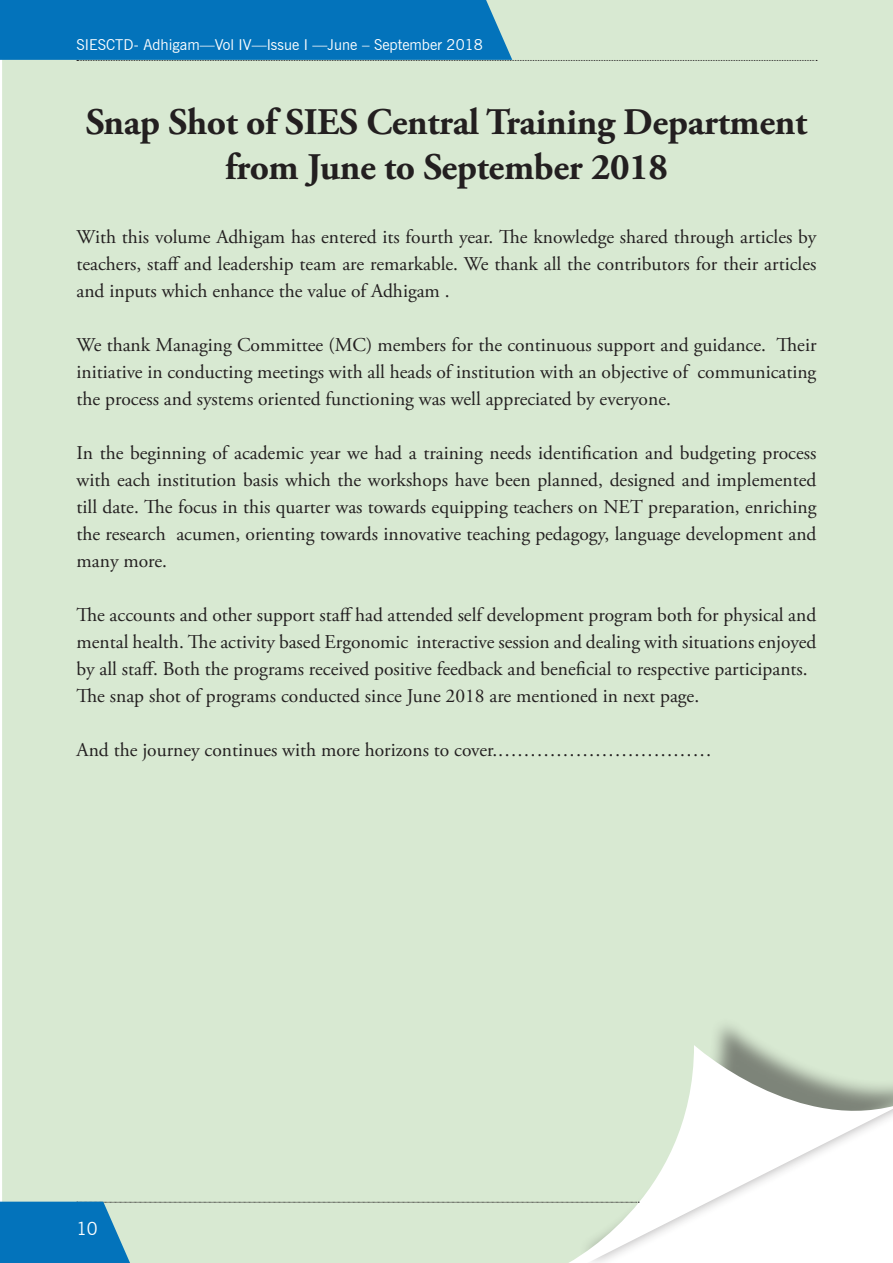
<style>
.page{position:relative;width:893px;height:1263px;background:#fff}
.page>*{position:absolute;margin:0;border:0;box-sizing:border-box;transform-origin:0 0}
.t1{font:700 37.5px/45px "Adobe Garamond Pro";letter-spacing:-.01em;color:#231f20;text-align:center}
.t2{font:19.5px/27px "Adobe Garamond Pro";color:#231f20;text-align:justify}
.t3{font:18px "News Gothic BT";color:#fff}
.t4{font:15px "News Gothic BT";color:#fff}
</style>
<div class="page">
<div style="left:2px;top:0;width:891px;height:1202px;background:#d8e9d2"></div>
<div style="left:578px;top:1016px;width:315px;height:247px;background:#d8e9d2"></div>
<svg style="left:562px;top:1045px;width:331px;height:218px;fill:#fff"></svg>
<svg style="left:0;top:0;width:817px;height:61px;background:#57a0c2"></svg>
<svg style="left:0;top:1202px;width:639px;height:61px;background:#afd2ce"></svg>
<p class="t4" style="left:77px;top:36px;width:408px">SIESCTD- Adhigam—Vol IV—Issue I —June – September 2018</p>
<p class="t1" style="left:86px;top:101px;width:723px">Snap Shot of SIES Central Training Department from June to September 2018</p>
<p class="t2" style="left:77px;top:224px;width:741px">With this volume Adhigam has entered its fourth year. The knowledge shared through articles by teachers, staff and leadership team are remarkable. We thank all the contributors for their articles and inputs which enhance the value of Adhigam .</p>
<p class="t2" style="left:77px;top:332px;width:741px">We thank Managing Committee (MC) members for the continuous support and guidance. Their initiative in conducting meetings with all heads of institution with an objective of communicating the process and systems oriented functioning was well appreciated by everyone.</p>
<p class="t2" style="left:77px;top:440px;width:741px">In the beginning of academic year we had a training needs identification and budgeting process with each institution basis which the workshops have been planned, designed and implemented till date. The focus in this quarter was towards equipping teachers on NET preparation, enriching the research acumen, orienting towards innovative teaching pedagogy, language development and many more.</p>
<p class="t2" style="left:77px;top:602px;width:741px">The accounts and other support staff had attended self development program both for physical and mental health. The activity based Ergonomic interactive session and dealing with situations enjoyed by all staff. Both the programs received positive feedback and beneficial to respective participants.</p>
<p class="t2" style="left:77px;top:683px;width:624px">The snap shot of programs conducted since June 2018 are mentioned in next page.</p>
<p class="t2" style="left:77px;top:737px;width:637px">And the journey continues with more horizons to cover.……………………………</p>
<p class="t3" style="left:77px;top:1218px;width:23px">10</p>
</div>
